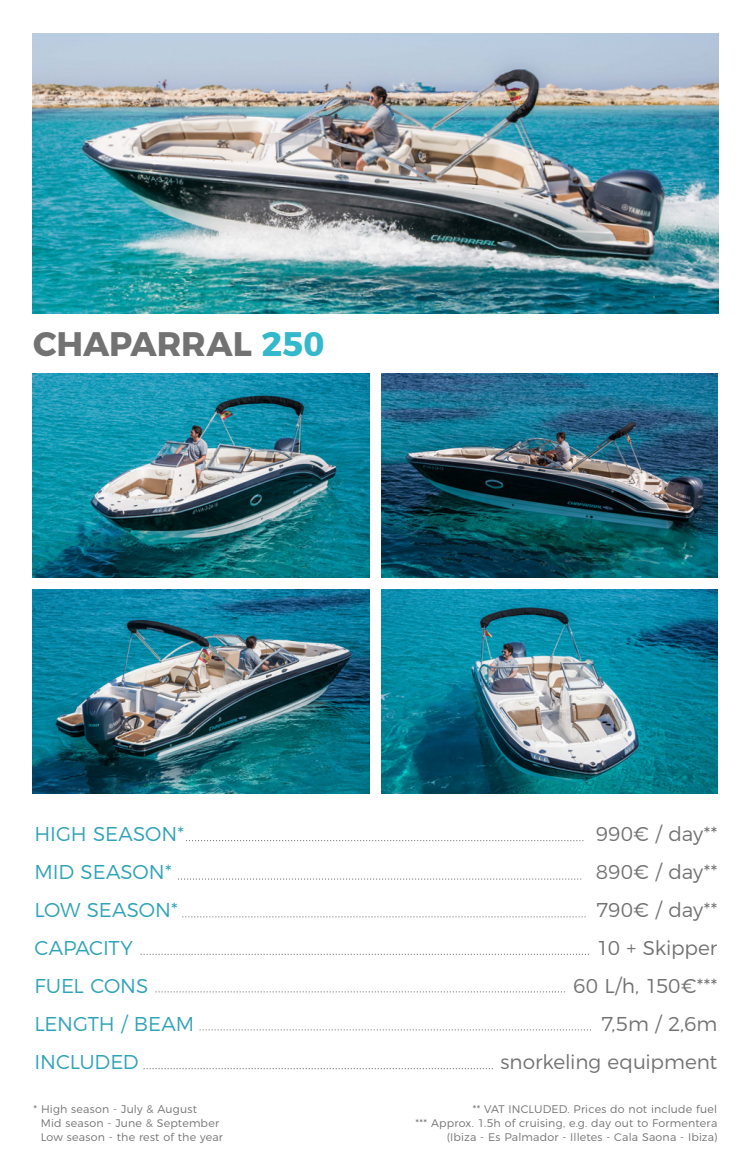
<style>
.page{position:relative;width:751px;height:1175px;background:#fff}
.page>*{position:absolute;margin:0;border:0;box-sizing:border-box;transform-origin:0 0}
.t1{font:700 34px "Montserrat";letter-spacing:-.005em;color:#727272}
.t2{font:300 20px/38px "Montserrat";letter-spacing:-.005em;color:#727272;text-align:right}
.t3{font:300 20px/38px "Montserrat";letter-spacing:-.01em;color:#2fa3b7}
.t4{font:300 11px/14px "Montserrat";letter-spacing:.015em;color:#727272;text-align:right}
.s1{color:#33b8cc}
</style>
<div class="page">
<svg style="left:186px;top:840px;width:397px;height:1px"></svg>
<svg style="left:178px;top:878px;width:404px;height:1px"></svg>
<svg style="left:182px;top:916px;width:404px;height:1px"></svg>
<svg style="left:141px;top:954px;width:448px;height:1px"></svg>
<svg style="left:155px;top:991px;width:410px;height:1px"></svg>
<svg style="left:199px;top:1029px;width:392px;height:1px"></svg>
<svg style="left:143px;top:1068px;width:350px;height:1px"></svg>
<img style="left:33px;top:34px;width:685px;height:279px">
<img style="left:33px;top:374px;width:336px;height:204px">
<img style="left:381px;top:374px;width:336px;height:204px">
<img style="left:33px;top:590px;width:336px;height:203px">
<img style="left:381px;top:590px;width:336px;height:203px">
<h1 class="t1" style="left:33px;top:316px;width:293px">CHAPARRAL <span class="s1">250</span></h1>
<h2 class="t3" style="left:35px;top:813px;width:161px">HIGH SEASON*<br>MID SEASON*<br>LOW SEASON*<br>CAPACITY<br>FUEL CONS<br>LENGTH / BEAM<br>INCLUDED</h2>
<h2 class="t2" style="left:500px;top:813px;width:218px">990€ / day**<br>890€ / day**<br>790€ / day**<br>10 + Skipper<br>60 L/h, 150€***<br>7,5m / 2,6m snorkeling equipment</h2>
<p class="t4" style="left:41px;top:1101px;width:184px;text-align:left;text-indent:-7px">* High season - July &amp; August<br>Mid season - June &amp; September<br>Low season - the rest of the year</p>
<p class="t4" style="left:415px;top:1101px;width:303px">** VAT INCLUDED. Prices do not include fuel<br>*** Approx. 1.5h of cruising, e.g. day out to Formentera (Ibiza - Es Palmador - Illetes - Cala Saona - Ibiza)</p>
</div>
